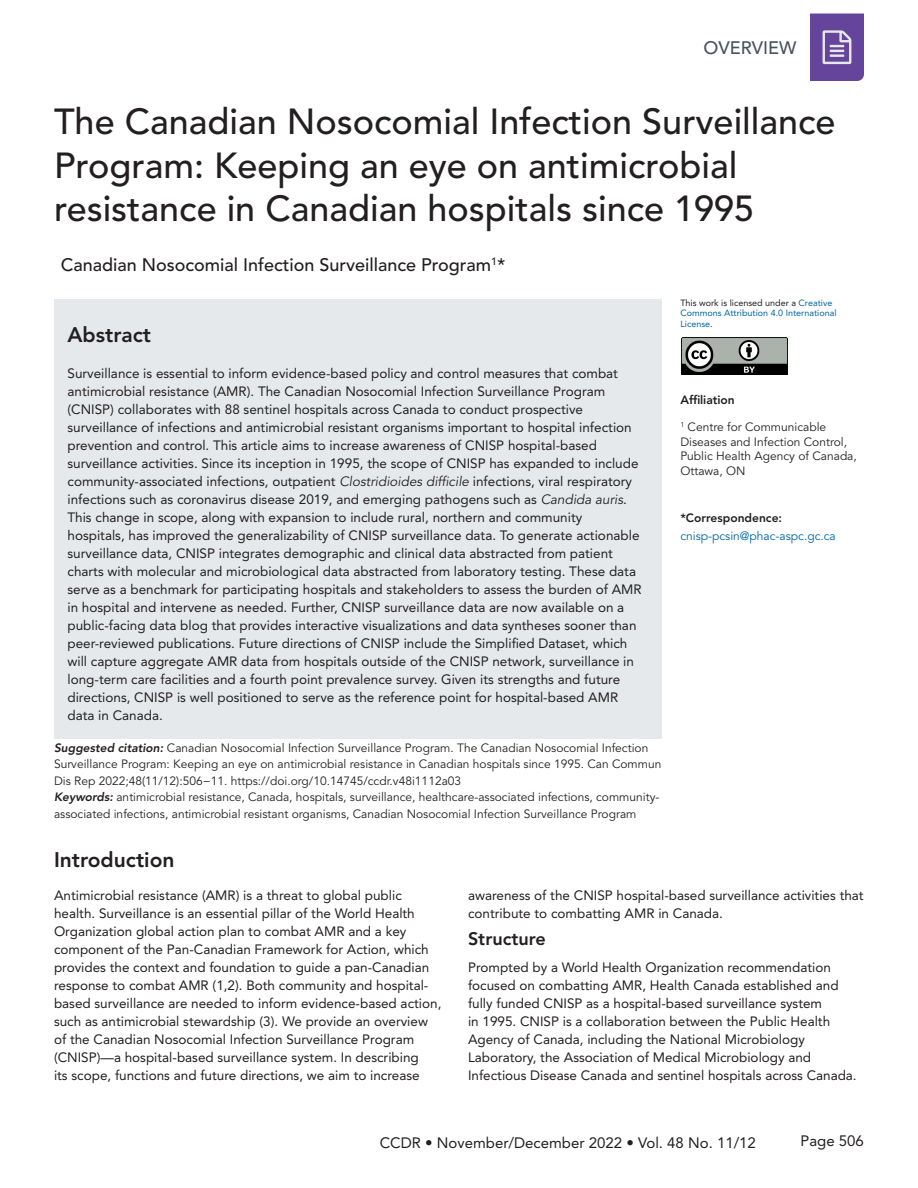
<style>
.page{position:relative;width:918px;height:1188px;background:#fff}
.page>*{position:absolute;margin:0;border:0;box-sizing:border-box;transform-origin:0 0}
.A_-_H2{font:500 36px/43.2px "Avenir LT Std";color:#231f20}
.A_-_H3_References_Sp{font:800 21px "Avenir LT Std";color:#231f20}
.A_-_H3{font:800 21px "Avenir LT Std";color:#231f20}
.A_-_Names{font:500 18px "Avenir LT Std";color:#231f20}
.A_-_H4{font:800 18px "Avenir LT Std";color:#231f20}
.t1{font:500 18px "Avenir LT Std";color:#45555f}
.t2{font:15px "Avenir LT Std";color:#231f20}
.A_-_Body{font:13.5px/18px "Avenir LT Std";color:#231f20}
.A_-_Suggested_Citati{font:12px/16.5px "Avenir LT Std";color:#231f20}
.A_-_Sidebar{font:12px/14.4px "Avenir LT Std";color:#231f20}
.A_-_Sidebar_Corresp{font:12px/18px "Avenir LT Std";color:#0065a4}
.A_-_Sidebar_Header{font:800 12px "Avenir LT Std";color:#231f20}
.A_-_Table_Figure_-_F{font:9px/10.5px "Avenir LT Std";color:#0065a4}
.s1{font-style:italic}
.s2{font-weight:800;font-style:italic}
.s3{color:#231f20}
.s4{font-weight:800;color:#231f20}
</style>
<div class="page">
<svg style="left:810px;top:14px;width:54px;height:67px;background:#7357a4"></svg>
<div style="left:54px;top:299px;width:608px;height:440px;background:#e6e9eb"></div>
<img style="left:682px;top:337px;width:105px;height:37px">
<h3 class="t1" style="left:704px;top:37px;width:94px">OVERVIEW</h3>
<p class="A_-_H2" style="left:54px;top:101px;width:783px">The Canadian Nosocomial Infection Surveillance<br>Program: Keeping an eye on antimicrobial resistance in Canadian hospitals since 1995</p>
<p class="A_-_Names" style="left:61px;top:255px;width:446px">Canadian Nosocomial Infection Surveillance Program<sup>1</sup>*</p>
<p class="A_-_H3" style="left:68px;top:322px;width:85px">Abstract</p>
<p class="A_-_Body" style="left:68px;top:364px;width:576px">Surveillance is essential to inform evidence-based policy and control measures that combat antimicrobial resistance (AMR). The Canadian Nosocomial Infection Surveillance Program (CNISP) collaborates with 88 sentinel hospitals across Canada to conduct prospective surveillance of infections and antimicrobial resistant organisms important to hospital infection prevention and control. This article aims to increase awareness of CNISP hospital-based surveillance activities. Since its inception in 1995, the scope of CNISP has expanded to include community-associated infections, outpatient <span class="s1">Clostridioides difficile</span> infections, viral respiratory infections such as coronavirus disease 2019, and emerging pathogens such as <span class="s1">Candida auris</span>.<br>This change in scope, along with expansion to include rural, northern and community hospitals, has improved the generalizability of CNISP surveillance data. To generate actionable surveillance data, CNISP integrates demographic and clinical data abstracted from patient charts with molecular and microbiological data abstracted from laboratory testing. These data serve as a benchmark for participating hospitals and stakeholders to assess the burden of AMR in hospital and intervene as needed. Further, CNISP surveillance data are now available on a public-facing data blog that provides interactive visualizations and data syntheses sooner than peer-reviewed publications. Future directions of CNISP include the Simplified Dataset, which will capture aggregate AMR data from hospitals outside of the CNISP network, surveillance in long-term care facilities and a fourth point prevalence survey. Given its strengths and future directions, CNISP is well positioned to serve as the reference point for hospital-based AMR data in Canada.</p>
<p class="A_-_Suggested_Citati" style="left:54px;top:740px;width:609px"><span class="s2">Suggested citation:</span> Canadian Nosocomial Infection Surveillance Program. The Canadian Nosocomial Infection<br>Surveillance Program: Keeping an eye on antimicrobial resistance in Canadian hospitals since 1995. Can Commun<br>Dis Rep 2022;48(11/12):506−11. https://doi.org/10.14745/ccdr.v48i1112a03</p>
<p class="A_-_Suggested_Citati" style="left:54px;top:789px;width:607px"><span class="s2">Keywords:</span> antimicrobial resistance, Canada, hospitals, surveillance, healthcare-associated infections, community&shy;associated infections, antimicrobial resistant organisms, Canadian Nosocomial Infection Surveillance Program</p>
<p class="A_-_Table_Figure_-_F" style="left:680px;top:298px;width:158px"><span class="s3">This work is licensed under a</span> Creative<br>Commons Attribution 4.0 International<br>License<span class="s3">.</span></p>
<p class="A_-_Sidebar_Header" style="left:680px;top:392px;width:56px">Affiliation</p>
<p class="A_-_Sidebar" style="left:680px;top:420px;width:178px"><sup>1</sup> Centre for Communicable<br>Diseases and Infection Control,<br>Public Health Agency of Canada,<br>Ottawa, ON</p>
<p class="A_-_Sidebar_Corresp" style="left:680px;top:509px;width:157px"><span class="s4">*Correspondence: </span>cnisp-pcsin@phac-aspc.gc.ca</p>
<p class="A_-_H3_References_Sp" style="left:54px;top:847px;width:122px">Introduction</p>
<p class="A_-_Body" style="left:54px;top:886px;width:389px">Antimicrobial resistance (AMR) is a threat to global public health. Surveillance is an essential pillar of the World Health Organization global action plan to combat AMR and a key component of the Pan-Canadian Framework for Action, which provides the context and foundation to guide a pan-Canadian response to combat AMR (1,2). Both community and hospital&shy;based surveillance are needed to inform evidence-based action, such as antimicrobial stewardship (3). We provide an overview of the Canadian Nosocomial Infection Surveillance Program (CNISP)—a hospital-based surveillance system. In describing<br>its scope, functions and future directions, we aim to increase</p>
<p class="A_-_Body" style="left:468px;top:886px;width:397px">awareness of the CNISP hospital-based surveillance activities that contribute to combatting AMR in Canada.</p>
<p class="A_-_H4" style="left:468px;top:928px;width:79px">Structure</p>
<p class="A_-_Body" style="left:468px;top:958px;width:390px">Prompted by a World Health Organization recommendation focused on combatting AMR, Health Canada established and fully funded CNISP as a hospital-based surveillance system<br>in 1995. CNISP is a collaboration between the Public Health Agency of Canada, including the National Microbiology Laboratory, the Association of Medical Microbiology and Infectious Disease Canada and sentinel hospitals across Canada.</p>
<p class="t2" style="left:380px;top:1134px;width:378px">CCDR • November/December 2022 • Vol. 48 No. 11/12</p>
<p class="t2" style="left:801px;top:1133px;width:65px">Page 506</p>
</div>
